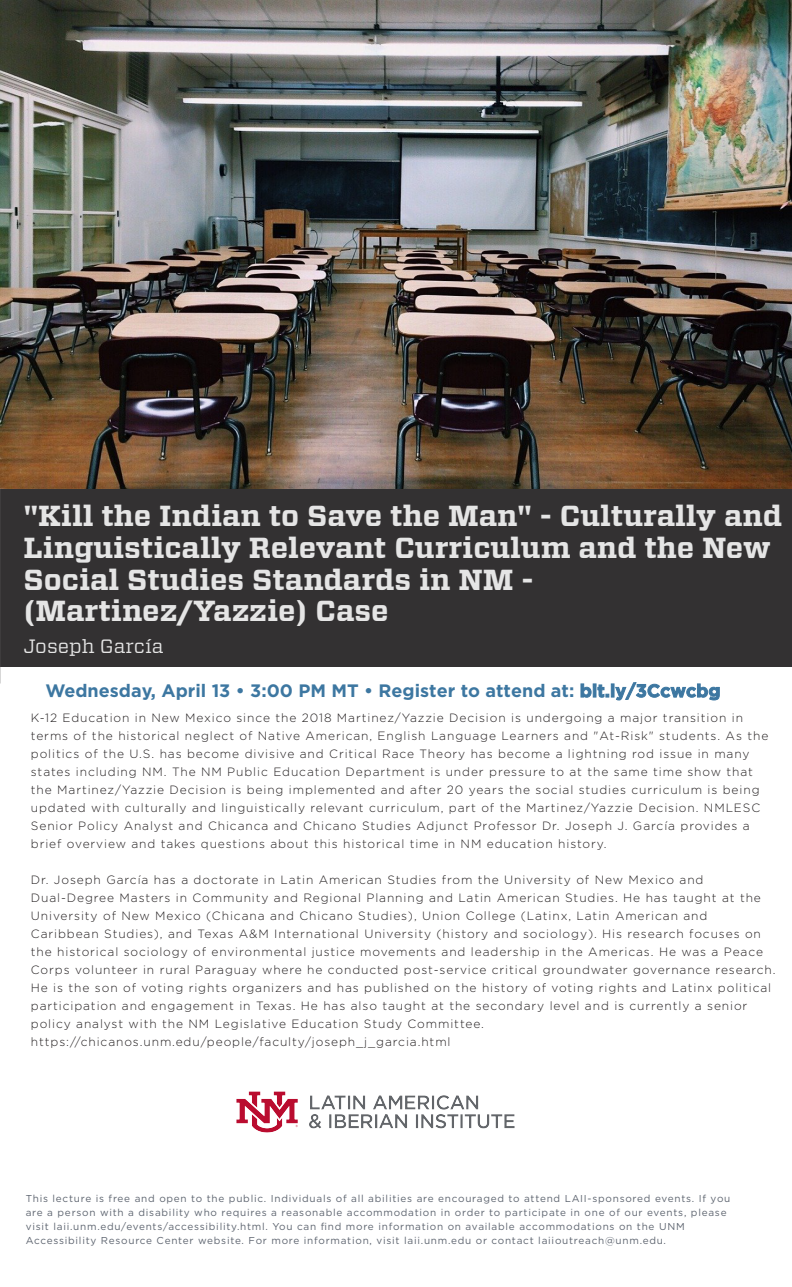
<style>
.page{position:relative;width:792px;height:1287px;background:#fff}
.page>*{position:absolute;margin:0;border:0;box-sizing:border-box;transform-origin:0 0}
.t1{font:700 29px/31.9px "Vitesse";color:#e5e5e5;scale:1.04 1}
.t2{font:19.3px "Vitesse";color:#e5e5e5;scale:1.04 1}
.t3{font:700 18px "Gotham";color:#3d77a1}
.t4{font:300 12px/18px "Gotham";letter-spacing:.075em;color:#231f20}
.t5{font:10px/14px "Gotham";letter-spacing:.075em;color:#5e6570}
</style>
<div class="page">
<img style="left:236px;top:1091px;width:279px;height:42px">
<div style="left:0;top:488px;width:792px;height:179px;background:#333132"></div>
<img style="left:0;top:0;width:792px;height:488px">
<h1 class="t1" style="left:23px;top:500px;width:731px">"Kill the Indian to Save the Man" - Culturally and Linguistically Relevant Curriculum and the New Social Studies Standards in NM - (Martinez/Yazzie) Case</h1>
<h2 class="t2" style="left:23px;top:633px;width:136px">Joseph García</h2>
<h3 class="t3" style="left:45px;top:679px;width:677px">Wednesday, April 13 • 3:00 PM MT • Register to attend at: bit.ly/3Ccwcbg</h3>
<p class="t4" style="left:31px;top:708px;width:739px">K-12 Education in New Mexico since the 2018 Martinez/Yazzie Decision is undergoing a major transition in terms of the historical neglect of Native American, English Language Learners and "At-Risk" students. As the politics of the U.S. has become divisive and Critical Race Theory has become a lightning rod issue in many states including NM. The NM Public Education Department is under pressure to at the same time show that the Martinez/Yazzie Decision is being implemented and after 20 years the social studies curriculum is being updated with culturally and linguistically relevant curriculum, part of the Martinez/Yazzie Decision. NMLESC Senior Policy Analyst and Chicanca and Chicano Studies Adjunct Professor Dr. Joseph J. García provides a brief overview and takes questions about this historical time in NM education history.</p>
<p class="t4" style="left:31px;top:870px;width:746px">Dr. Joseph García has a doctorate in Latin American Studies from the University of New Mexico and Dual-Degree Masters in Community and Regional Planning and Latin American Studies. He has taught at the University of New Mexico (Chicana and Chicano Studies), Union College (Latinx, Latin American and Caribbean Studies), and Texas A&amp;M International University (history and sociology). His research focuses on the historical sociology of environmental justice movements and leadership in the Americas. He was a Peace Corps volunteer in rural Paraguay where he conducted post-service critical groundwater governance research.<br>He is the son of voting rights organizers and has published on the history of voting rights and Latinx political participation and engagement in Texas. He has also taught at the secondary level and is currently a senior policy analyst with the NM Legislative Education Study Committee. https://chicanos.unm.edu/people/faculty/joseph_j_garcia.html</p>
<p class="t5" style="left:26px;top:1192px;width:706px">This lecture is free and open to the public. Individuals of all abilities are encouraged to attend LAII-sponsored events. If you are a person with a disability who requires a reasonable accommodation in order to participate in one of our events, please visit laii.unm.edu/events/accessibility.html. You can find more information on available accommodations on the UNM Accessibility Resource Center website. For more information, visit laii.unm.edu or contact laiioutreach@unm.edu.</p>
</div>
